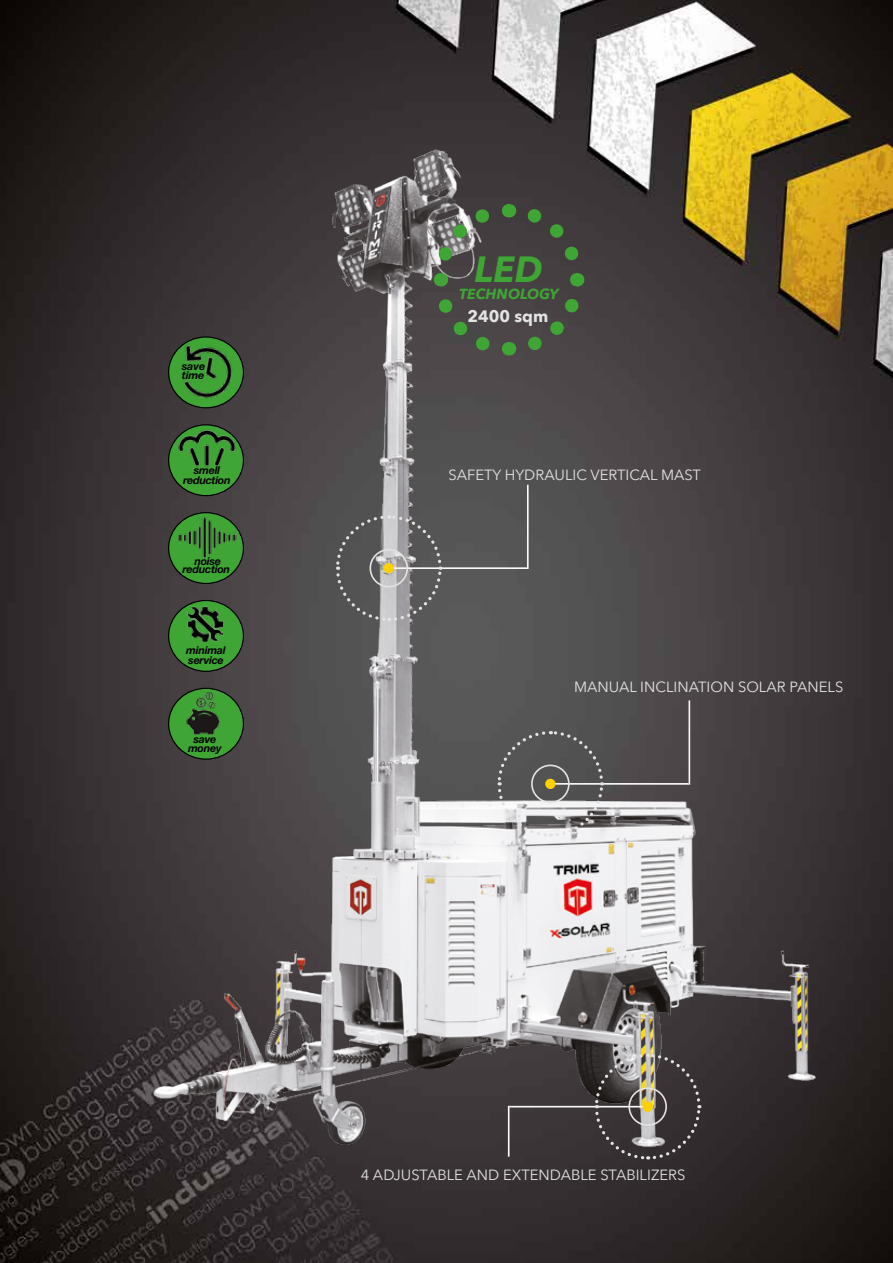
<style>
.page{position:relative;width:893px;height:1263px;background:#fff}
.page>*{position:absolute;margin:0;border:0;box-sizing:border-box;transform-origin:0 0}
.t1{font:italic 700 36.3px "Avenir Next";color:#3fa535}
.t2{font:700 16.5px "Avenir Next";color:#e3e3e3}
.t3{font:14.85px "Avenir Next";color:#e3e3e3}
.t4{font:italic 700 14.55px "Avenir Next";color:#3fa535}
.t5{font:italic 700 10.8px/9.6px "Helvetica Neue";letter-spacing:-.02em;color:#000;text-align:center}
.t6{font:italic 700 10.8px/9.6px "Helvetica Neue";color:#000}
</style>
<div class="page">
<img style="left:0;top:0;width:893px;height:1263px">
<img style="left:113px;top:105px;width:726px;height:1088px">
<hr style="left:388px;top:567px;width:139px;height:2px;background:#fafafa">
<hr style="left:527px;top:485px;width:2px;height:84px;background:#fafafa">
<svg style="left:334px;top:514px;width:109px;height:109px;background:#757475"></svg>
<div style="left:384px;top:563px;width:10px;height:10px;background:#fdd100;border-radius:50%"></div>
<hr style="left:549px;top:783px;width:140px;height:2px;background:#fafafa">
<hr style="left:689px;top:700px;width:1px;height:85px;background:#fafafa">
<svg style="left:496px;top:729px;width:109px;height:109px;background:#7e7d7e"></svg>
<div style="left:545px;top:779px;width:10px;height:10px;background:#fdd100;border-radius:50%"></div>
<hr style="left:509px;top:1106px;width:140px;height:1px;background:#fafafa">
<hr style="left:508px;top:1106px;width:1px;height:51px;background:#fafafa">
<svg style="left:593px;top:1052px;width:109px;height:109px;background:#575250"></svg>
<div style="left:642px;top:1101px;width:11px;height:11px;background:#fdd100;border-radius:50%"></div>
<svg style="left:426px;top:196px;width:165px;height:167px;background:#4d5049"></svg>
<div style="left:169px;top:425px;width:74px;height:71px;background:#3fa535;border-radius:50%"></div>
<div style="left:169px;top:513px;width:74px;height:70px;background:#3fa535;border-radius:50%"></div>
<div style="left:169px;top:600px;width:74px;height:71px;background:#3fa535;border-radius:50%"></div>
<div style="left:168px;top:600px;width:76px;height:72px;border:1px solid #000;border-radius:50%"></div>
<div style="left:169px;top:688px;width:74px;height:71px;background:#3fa535;border-radius:50%"></div>
<div style="left:168px;top:688px;width:76px;height:72px;border:1px solid #000;border-radius:50%"></div>
<img style="left:169px;top:333px;width:75px;height:74px">
<img style="left:174px;top:424px;width:64px;height:43px">
<img style="left:174px;top:512px;width:63px;height:47px">
<img style="left:188px;top:607px;width:35px;height:35px">
<img style="left:181px;top:692px;width:43px;height:43px">
<p class="t6" style="left:182px;top:361px;width:25px">save time</p>
<p class="t5" style="left:183px;top:465px;width:49px">smell reduction</p>
<p class="t5" style="left:183px;top:557px;width:49px;line-height:8.4px">noise reduction</p>
<p class="t5" style="left:186px;top:645px;width:41px;text-align:left">minimal service</p>
<p class="t5" style="left:188px;top:734px;width:35px">save money</p>
<h1 class="t1" style="left:474px;top:238px;width:70px">LED</h1>
<p class="t4" style="left:459px;top:281px;width:101px">TECHNOLOGY</p>
<p class="t2" style="left:468px;top:302px;width:82px">2400 sqm</p>
<p class="t3" style="left:449px;top:462px;width:254px">SAFETY HYDRAULIC VERTICAL MAST</p>
<p class="t3" style="left:574px;top:674px;width:271px">MANUAL INCLINATION SOLAR PANELS</p>
<p class="t3" style="left:361px;top:1162px;width:326px">4 ADJUSTABLE AND EXTENDABLE STABILIZERS</p>
</div>
